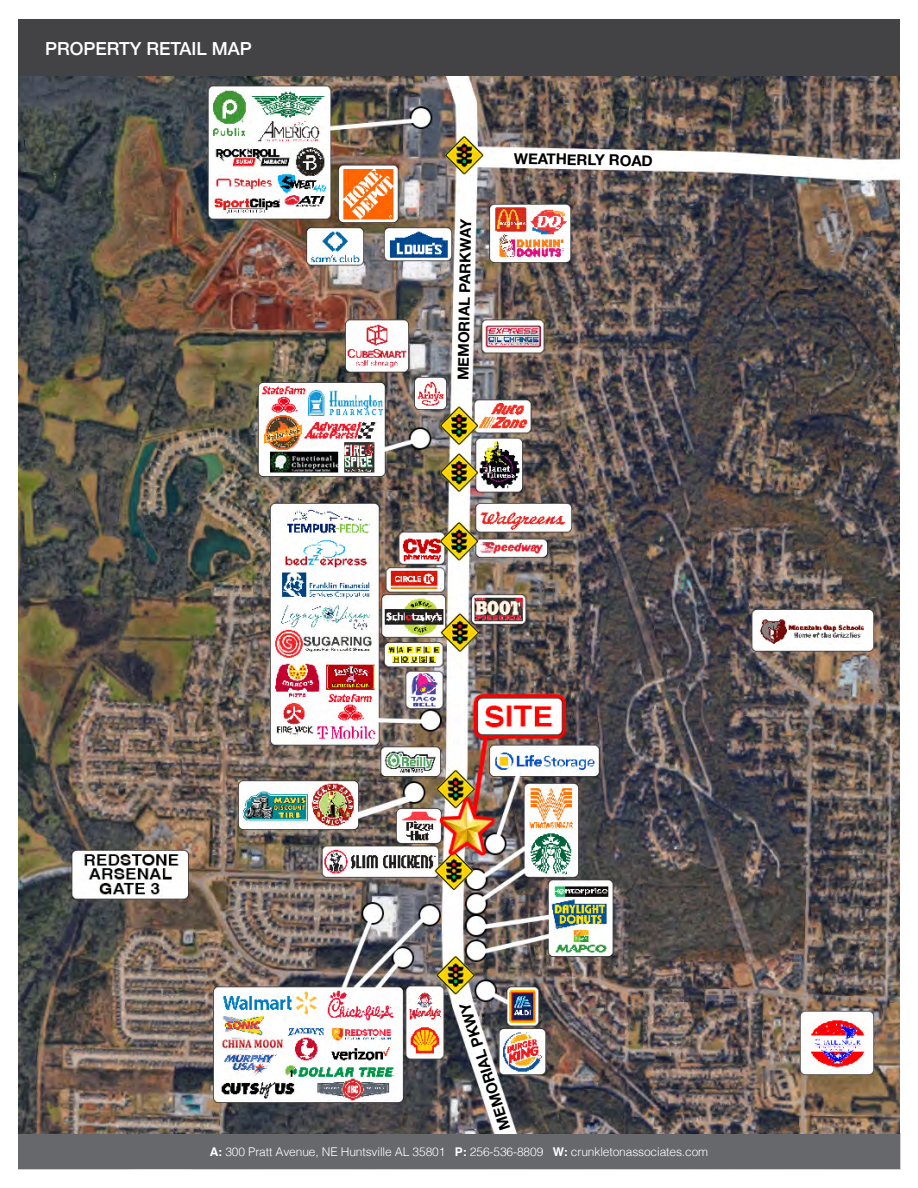
<style>
.page{position:relative;width:918px;height:1188px;background:#fff}
.page>*{position:absolute;margin:0;border:0;box-sizing:border-box;transform-origin:0 0}
.t1{font:500 18px "Helvetica Neue";color:#fff}
.t2{font:700 15px "Helvetica Neue";color:#000}
.t3{font:300 12px "Helvetica";letter-spacing:-.01em;color:#fff}
.s1{font-weight:700}
</style>
<div class="page">
<img style="left:18px;top:76px;width:882px;height:1057px">
<div style="left:18px;top:1133px;width:882px;height:36px;background:#67686b"></div>
<div style="left:18px;top:19px;width:882px;height:57px;background:#434345"></div>
<h1 class="t1" style="left:45px;top:34px;width:208px">PROPERTY RETAIL MAP</h1>
<p class="t2" style="left:451px;top:380px;width:162px;rotate:-89deg">MEMORIAL PARKWAY</p>
<p class="t2" style="left:514px;top:147px;width:140px;rotate:1deg">WEATHERLY ROAD</p>
<p class="t2" style="left:494px;top:1133px;width:134px;rotate:-108deg">MEMORIAL PKWY</p>
<p class="t3" style="left:210px;top:1141px;width:500px"><span class="s1">A:</span> 300 Pratt Avenue, NE Huntsville AL 35801 <span class="s1">P:</span> 256-536-8809 <span class="s1">W:</span> crunkletonassociates.com</p>
</div>
